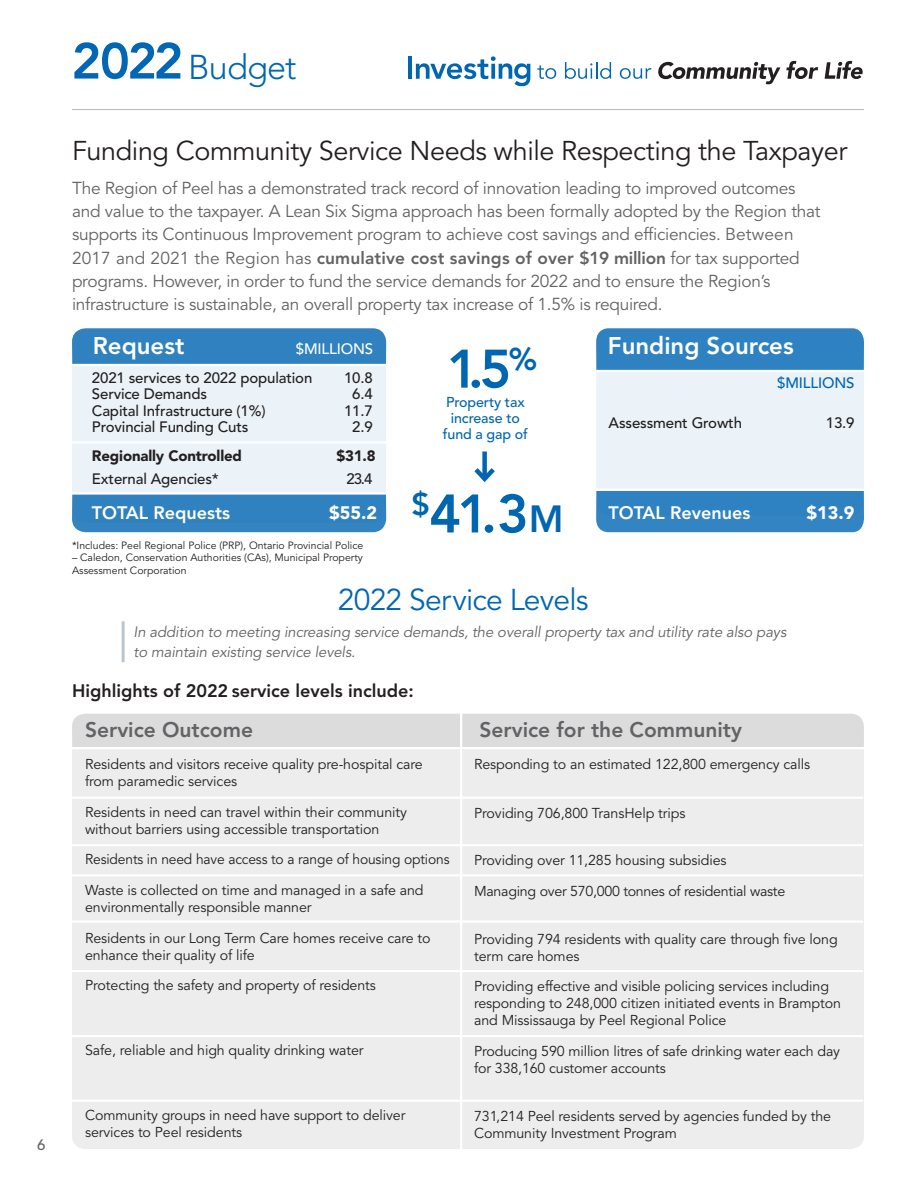
<style>
.page{position:relative;width:918px;height:1188px;background:#fff}
.page>*{position:absolute;margin:0;border:0;box-sizing:border-box;transform-origin:0 0}
.t1{font:800 53.7px "Avenir LT Std";color:#0166b1}
.t2{font:300 34.2px "Avenir LT Std";letter-spacing:-.025em;color:#0166b3}
.t3{font:30px "Avenir LT Std";letter-spacing:-.025em;color:#0166b3}
.t4{font:27px "Avenir LT Std";letter-spacing:-.015em;color:#231f20}
.t5{font:800 24px "Avenir LT Std";color:#fff}
.t6{font:800 21px "Avenir LT Std";color:#636366}
.t7{font:800 18px "Avenir LT Std";color:#231f20}
.t8{font:800 18px "Avenir LT Std";color:#fff}
.t9{font:900 18px "Avenir LT Std";color:#fff}
.t10{font:17.25px/23.2px "Avenir LT Std";letter-spacing:-.015em;color:#636366}
.t11{font:500 15px "Avenir LT Std";letter-spacing:-.01em;color:#231f20}
.t12{font:italic 15px/20.2px "Avenir LT Std";letter-spacing:-.01em;color:#636366}
.t13{font:900 15px "Avenir LT Std";letter-spacing:-.01em;color:#231f20}
.t14{font:500 15px "Avenir LT Std";letter-spacing:-.01em;color:#fff}
.t15{font:500 15px "Avenir LT Std";letter-spacing:-.01em;color:#0166b3}
.t16{font:500 15px "Avenir LT Std";color:#636366}
.t17{font:14.25px/17.1px "Avenir LT Std";letter-spacing:-.005em;color:#231f20}
.t18{font:500 14.25px/15.8px "Avenir LT Std";letter-spacing:-.01em;color:#0166b1;text-align:center}
.t19{font:10.5px/12.6px "Avenir LT Std";color:#231f20}
.s1{font-weight:800;font-size:50.4px}
.s2{font-weight:800}
.s3{font-size:37.65px}
</style>
<div class="page">
<div style="left:72px;top:714px;width:792px;height:435px;background:#ededed;border-radius:13px"></div>
<div style="left:72px;top:328px;width:314px;height:195px;background:#ebf3f9;border-radius:14px"></div>
<div style="left:596px;top:328px;width:268px;height:188px;background:#ebf3f9;border-radius:14px"></div>
<div style="left:72px;top:714px;width:792px;height:33px;background:#dddcdc"></div>
<div style="left:72px;top:328px;width:314px;height:36px;background:#2f82bf"></div>
<div style="left:596px;top:328px;width:268px;height:42px;background:#2f82c1"></div>
<div style="left:72px;top:494px;width:314px;height:38px;background:#2f82bf"></div>
<div style="left:596px;top:491px;width:268px;height:41px;background:#2f82c1"></div>
<hr style="left:57px;top:747px;width:814px;height:2px;background:#fff">
<hr style="left:57px;top:797px;width:806px;height:2px;background:#fff">
<hr style="left:68px;top:441px;width:322px;height:3px;background:#fff">
<hr style="left:57px;top:844px;width:806px;height:2px;background:#fff">
<hr style="left:57px;top:874px;width:806px;height:3px;background:#fff">
<hr style="left:57px;top:920px;width:806px;height:3px;background:#fff">
<hr style="left:57px;top:970px;width:806px;height:2px;background:#fff">
<hr style="left:57px;top:1100px;width:806px;height:2px;background:#fff">
<hr style="left:57px;top:1035px;width:806px;height:2px;background:#fff">
<hr style="left:460px;top:700px;width:2px;height:488px;background:#fff">
<hr style="left:122px;top:621px;width:3px;height:41px;background:#bdc5cc">
<hr style="left:68px;top:364px;width:321px;height:2px;background:#fff">
<hr style="left:560px;top:370px;width:321px;height:2px;background:#fff">
<hr style="left:68px;top:492px;width:321px;height:2px;background:#fff">
<hr style="left:543px;top:489px;width:321px;height:2px;background:#fff">
<hr style="left:408px;top:57px;width:4px;height:22px;background:#0166b1">
<svg style="left:416px;top:56px;width:114px;height:30px"></svg>
<svg style="left:537px;top:65px;width:19px;height:14px"></svg>
<svg style="left:565px;top:62px;width:46px;height:17px"></svg>
<svg style="left:620px;top:68px;width:31px;height:11px"></svg>
<svg style="left:658px;top:61px;width:160px;height:23px"></svg>
<svg style="left:825px;top:61px;width:38px;height:18px"></svg>
<hr style="left:72px;top:109px;width:792px;height:1px;background:#bcbdc0">
<div style="left:482px;top:452px;width:5px;height:27px;background:#0166b1"></div>
<svg style="left:474px;top:463px;width:21px;height:19px"></svg>
<p class="t16" style="left:37px;top:1136px;width:10px">6</p>
<h2 class="t2" style="left:71px;top:47px;width:227px"><span class="s1">2022</span> Budget</h2>
<h3 class="t4" style="left:72px;top:135px;width:777px">Funding Community Service Needs while Respecting the Taxpayer</h3>
<p class="t10" style="left:72px;top:177px;width:750px">The Region of Peel has a demonstrated track record of innovation leading to improved outcomes and value to the taxpayer. A Lean Six Sigma approach has been formally adopted by the Region that supports its Continuous Improvement program to achieve cost savings and efficiencies. Between 2017 and 2021 the Region has <span class="s2">cumulative cost savings of over $19 million</span> for tax supported programs. However, in order to fund the service demands for 2022 and to ensure the Region’s infrastructure is sustainable, an overall property tax increase of 1.5% is required.</p>
<h3 class="t5" style="left:93px;top:332px;width:93px">Request</h3>
<p class="t14" style="left:296px;top:340px;width:79px">$MILLIONS</p>
<p class="t11" style="left:92px;top:369px;width:222px">2021 services to 2022 population</p>
<p class="t11" style="left:344px;top:369px;width:30px">10.8</p>
<p class="t11" style="left:92px;top:385px;width:117px">Service Demands</p>
<p class="t11" style="left:352px;top:385px;width:22px">6.4</p>
<p class="t11" style="left:92px;top:402px;width:175px">Capital Infrastructure (1%)</p>
<p class="t11" style="left:344px;top:402px;width:30px">11.7</p>
<p class="t11" style="left:92px;top:418px;width:158px">Provincial Funding Cuts</p>
<p class="t11" style="left:352px;top:418px;width:22px">2.9</p>
<p class="t13" style="left:92px;top:447px;width:152px">Regionally Controlled</p>
<p class="t13" style="left:336px;top:447px;width:41px">$31.8</p>
<p class="t11" style="left:92px;top:470px;width:128px">External Agencies*</p>
<p class="t11" style="left:347px;top:470px;width:27px">23.4</p>
<p class="t8" style="left:92px;top:502px;width:140px">TOTAL Requests</p>
<p class="t9" style="left:329px;top:502px;width:49px">$55.2</p>
<p class="t19" style="left:72px;top:539px;width:293px">*Includes: Peel Regional Police (PRP), Ontario Provincial Police</p>
<p class="t19" style="left:72px;top:552px;width:292px">– Caledon, Conservation Authorities (CAs), Municipal Property<br>Assessment Corporation</p>
<h1 class="t1" style="left:447px;top:337px;width:92px">1.5<sup>%</sup></h1>
<p class="t18" style="left:443px;top:395px;width:86px">Property tax increase to fund a gap of</p>
<h1 class="t1" style="left:412px;top:482px;width:153px"><sup>$</sup>41.3<span class="s3">m</span></h1>
<h3 class="t3" style="left:338px;top:582px;width:252px">2022 Service Levels</h3>
<h3 class="t5" style="left:608px;top:332px;width:187px">Funding Sources</h3>
<p class="t15" style="left:777px;top:374px;width:79px">$MILLIONS</p>
<p class="t11" style="left:609px;top:414px;width:135px">Assessment Growth</p>
<p class="t11" style="left:826px;top:414px;width:30px">13.9</p>
<p class="t8" style="left:609px;top:502px;width:144px">TOTAL Revenues</p>
<p class="t9" style="left:807px;top:502px;width:49px">$13.9</p>
<p class="t12" style="left:134px;top:622px;width:654px">In addition to meeting increasing service demands, the overall property tax and utility rate also pays to maintain existing service levels.</p>
<p class="t7" style="left:72px;top:680px;width:343px">Highlights of 2022 service levels include:</p>
<h3 class="t6" style="left:85px;top:718px;width:169px">Service Outcome</h3>
<p class="t17" style="left:85px;top:756px;width:339px">Residents and visitors receive quality pre-hospital care from paramedic services</p>
<p class="t17" style="left:85px;top:804px;width:323px">Residents in need can travel within their community without barriers using accessible transportation</p>
<p class="t17" style="left:85px;top:845px;width:366px;line-height:30.6px">Residents in need have access to a range of housing options<br>Waste is collected on time and managed in a safe and</p>
<p class="t17" style="left:85px;top:892px;width:347px;line-height:30.6px">environmentally responsible manner<br>Residents in our Long Term Care homes receive care to</p>
<p class="t17" style="left:85px;top:940px;width:292px;line-height:30.6px">enhance their quality of life<br>Protecting the safety and property of residents</p>
<p class="t17" style="left:85px;top:1042px;width:280px">Safe, reliable and high quality drinking water</p>
<p class="t17" style="left:85px;top:1107px;width:322px">Community groups in need have support to deliver services to Peel residents</p>
<h3 class="t6" style="left:480px;top:718px;width:264px">Service for the Community</h3>
<p class="t17" style="left:474px;top:756px;width:338px">Responding to an estimated 122,800 emergency calls</p>
<p class="t17" style="left:474px;top:805px;width:213px">Providing 706,800 TransHelp trips</p>
<p class="t17" style="left:474px;top:845px;width:313px;line-height:30.6px">Providing over 11,285 housing subsidies<br>Managing over 570,000 tonnes of residential waste</p>
<p class="t17" style="left:474px;top:931px;width:365px">Providing 794 residents with quality care through five long term care homes</p>
<p class="t17" style="left:474px;top:978px;width:368px">Providing effective and visible policing services including responding to 248,000 citizen initiated events in Brampton and Mississauga by Peel Regional Police</p>
<p class="t17" style="left:474px;top:1043px;width:368px">Producing 590 million litres of safe drinking water each day for 338,160 customer accounts</p>
<p class="t17" style="left:474px;top:1108px;width:359px">731,214 Peel residents served by agencies funded by the<br>Community Investment Program</p>
</div>
